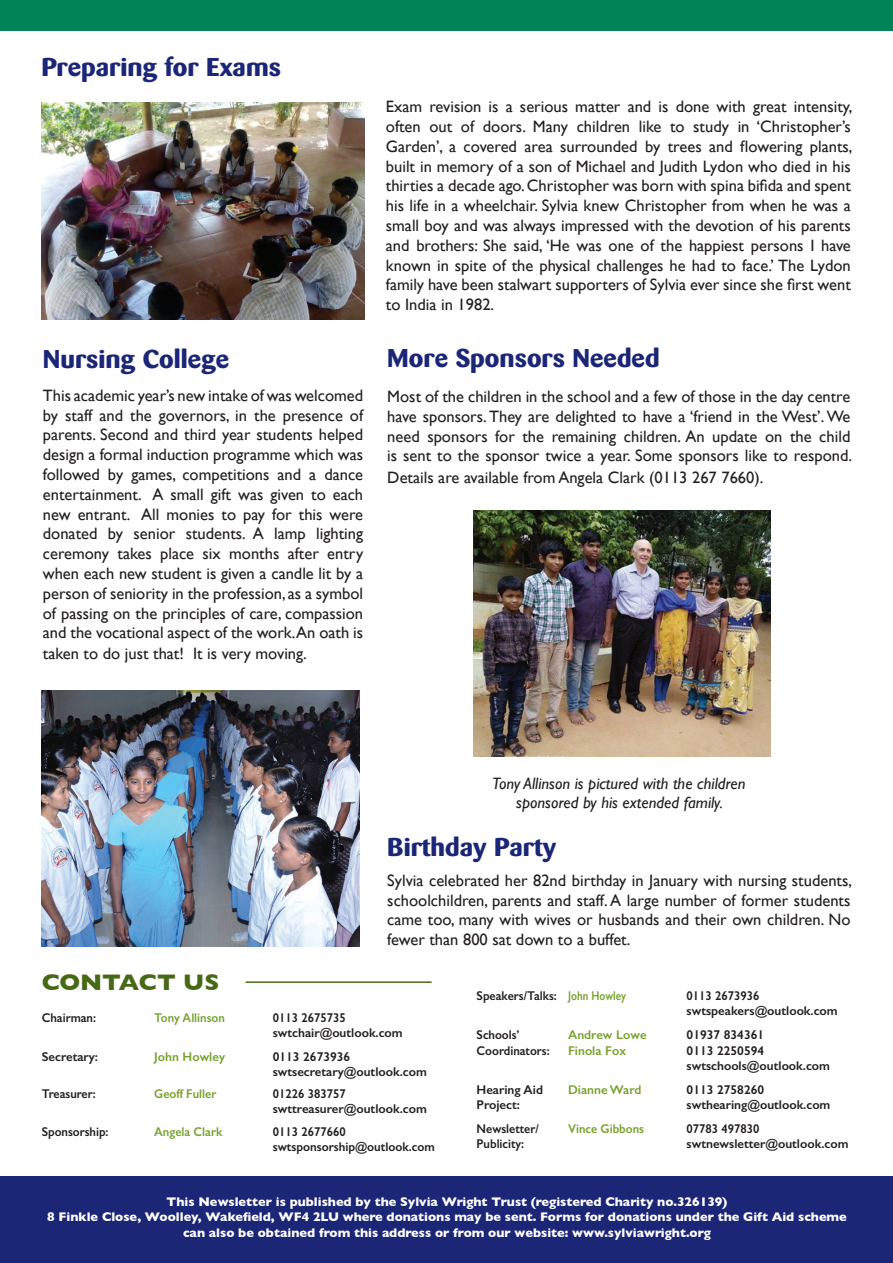
<style>
.page{position:relative;width:893px;height:1263px;background:#fff}
.page>*{position:absolute;margin:0;border:0;box-sizing:border-box;transform-origin:0 0}
.t1{font:700 25.5px "Barmeno";color:#1b2677;scale:1.1 1}
.t2{font:700 22.95px "Gill Sans";letter-spacing:-.015em;color:#476916;scale:1.07 1}
.t3{font:16.5px/19.8px "Gill Sans";color:#231f20;text-align:justify}
.t4{font:italic 16.5px/19.8px "Gill Sans";color:#231f20;text-align:center}
.t5{font:600 12.75px/15px "Gill Sans";color:#231f20;scale:.94 1}
.t6{font:700 12.75px/15.8px "Gill Sans";color:#fff;text-align:center}
.t7{font:600 12.75px/15px "Gill Sans";color:#231f20}
.t8{font:600 12.75px "Gill Sans";color:#78a22d;scale:.94 1}
.t9{font:600 12.75px "Gill Sans";color:#78a22d}
.s1{color:#78a22d}
</style>
<div class="page">
<div style="left:0;top:0;width:893px;height:30px;background:#008457"></div>
<div style="left:0;top:1176px;width:893px;height:87px;background:#1b2677"></div>
<hr style="left:246px;top:981px;width:186px;height:2px;background:#476916">
<img style="left:41px;top:102px;width:323px;height:218px">
<img style="left:41px;top:690px;width:319px;height:256px">
<img style="left:473px;top:510px;width:297px;height:246px">
<h1 class="t1" style="left:41px;top:52px;width:219px">Preparing for Exams</h1>
<h1 class="t1" style="left:43px;top:343px;width:171px">Nursing College</h1>
<p class="t3" style="left:43px;top:385px;width:322px">This academic year’s new intake of was welcomed by staff and the governors, in the presence of parents. Second and third year students helped design a formal induction programme which was followed by games, competitions and a dance entertainment. A small gift was given to each new entrant. All monies to pay for this were donated by senior students. A lamp lighting ceremony takes place six months after entry when each new student is given a candle lit by a person of seniority in the profession, as a symbol of passing on the principles of care, compassion and the vocational aspect of the work.An oath is taken to do just that! It is very moving.</p>
<p class="t3" style="left:386px;top:97px;width:468px">Exam revision is a serious matter and is done with great intensity, often out of doors. Many children like to study in ‘Christopher’s Garden’, a covered area surrounded by trees and flowering plants, built in memory of a son of Michael and Judith Lydon who died in his thirties a decade ago. Christopher was born with spina bifida and spent his life in a wheelchair. Sylvia knew Christopher from when he was a small boy and was always impressed with the devotion of his parents and brothers: She said, ‘He was one of the happiest persons I have known in spite of the physical challenges he had to face.’ The Lydon family have been stalwart supporters of Sylvia ever since she first went to India in 1982.</p>
<h1 class="t1" style="left:387px;top:343px;width:249px">More Sponsors Needed</h1>
<p class="t3" style="left:387px;top:386px;width:466px">Most of the children in the school and a few of those in the day centre have sponsors. They are delighted to have a ‘friend in the West’. We need sponsors for the remaining children. An update on the child is sent to the sponsor twice a year. Some sponsors like to respond.</p>
<p class="t3" style="left:387px;top:467px;width:378px">Details are available from Angela Clark (0113 267 7660).</p>
<p class="t4" style="left:492px;top:773px;width:255px">Tony Allinson is pictured with the children sponsored by his extended family.</p>
<h1 class="t1" style="left:387px;top:831px;width:155px">Birthday Party</h1>
<p class="t3" style="left:387px;top:870px;width:466px">Sylvia celebrated her 82nd birthday in January with nursing students, schoolchildren, parents and staff. A large number of former students came too, many with wives or husbands and their own children. No fewer than 800 sat down to a buffet.</p>
<h2 class="t2" style="left:42px;top:969px;width:168px">CONTACT US</h2>
<p class="t5" style="left:42px;top:1010px;width:59px">Chairman:</p>
<p class="t8" style="left:154px;top:1010px;width:77px">Tony Allinson</p>
<p class="t5" style="left:273px;top:1010px;width:140px">0113 2675735 swtchair@outlook.com</p>
<p class="t7" style="left:42px;top:1049px;width:58px">Secretary:</p>
<p class="t9" style="left:154px;top:1049px;width:72px">John Howley</p>
<p class="t7" style="left:273px;top:1049px;width:156px">0113 2673936 swtsecretary@outlook.com</p>
<p class="t5" style="left:42px;top:1086px;width:59px">Treasurer:</p>
<p class="t8" style="left:154px;top:1086px;width:68px">Geoff Fuller</p>
<p class="t5" style="left:273px;top:1086px;width:165px">01226 383757 swttreasurer@outlook.com</p>
<p class="t5" style="left:42px;top:1124px;width:73px">Sponsorship:</p>
<p class="t8" style="left:154px;top:1124px;width:74px">Angela Clark</p>
<p class="t5" style="left:273px;top:1124px;width:174px">0113 2677660 swtsponsorship@outlook.com</p>
<p class="t5" style="left:477px;top:988px;width:161px">Speakers/Talks: <span class="s1">John Howley</span></p>
<p class="t5" style="left:687px;top:988px;width:162px">0113 2673936 swtspeakers@outlook.com</p>
<p class="t5" style="left:477px;top:1027px;width:47px">Schools’</p>
<p class="t9" style="left:568px;top:1027px;width:80px">Andrew Lowe</p>
<p class="t7" style="left:687px;top:1027px;width:79px">01937 834361</p>
<p class="t5" style="left:477px;top:1043px;width:79px">Coordinators:</p>
<p class="t9" style="left:568px;top:1043px;width:59px">Finola Fox</p>
<p class="t7" style="left:687px;top:1042px;width:145px">0113 2250594 swtschools@outlook.com</p>
<p class="t7" style="left:477px;top:1082px;width:68px">Hearing Aid</p>
<p class="t9" style="left:568px;top:1082px;width:75px">Dianne Ward</p>
<p class="t7" style="left:687px;top:1082px;width:79px">0113 2758260</p>
<p class="t7" style="left:477px;top:1097px;width:45px">Project:</p>
<p class="t7" style="left:687px;top:1097px;width:145px">swthearing@outlook.com</p>
<p class="t5" style="left:477px;top:1121px;width:68px">Newsletter/</p>
<p class="t8" style="left:568px;top:1121px;width:82px">Vince Gibbons</p>
<p class="t5" style="left:687px;top:1121px;width:79px">07783 497830</p>
<p class="t5" style="left:477px;top:1136px;width:52px">Publicity:</p>
<p class="t7" style="left:687px;top:1136px;width:163px">swtnewsletter@outlook.com</p>
<p class="t6" style="left:47px;top:1193px;width:801px">This Newsletter is published by the Sylvia Wright Trust (registered Charity no.326139)<br>8 Finkle Close, Woolley, Wakefield, WF4 2LU where donations may be sent. Forms for donations under the Gift Aid scheme can also be obtained from this address or from our website: www.sylviawright.org</p>
</div>
